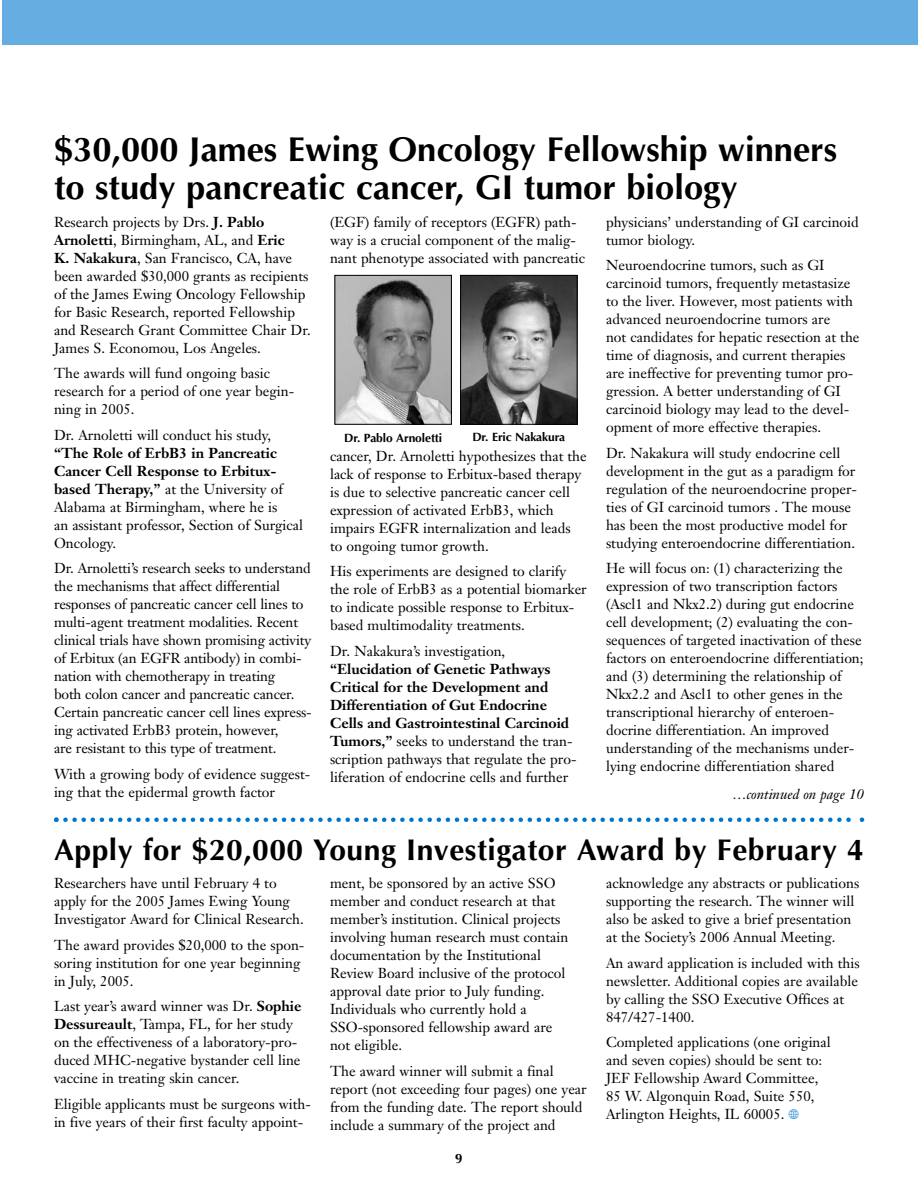
<style>
.page{position:relative;width:918px;height:1188px;background:#fff}
.page>*{position:absolute;margin:0;border:0;box-sizing:border-box;transform-origin:0 0}
.t1{font:700 34.5px/37.5px "Optima";color:#000}
.t2{font:700 30px "Optima";letter-spacing:.015em;color:#000}
.t3{font:14.25px/18px "Janson Text";color:#000}
.t4{font:700 14.25px/18px "Janson Text";color:#000}
.t5{font:italic 14.25px "Janson Text";color:#000}
.t6{font:700 13.5px "Optima";color:#000}
.t7{font:700 12px "Optima";letter-spacing:-.01em;color:#000}
.s1{font-weight:700}
.s2{font-weight:400}
.s3{font-family:"Carta";color:#0077ce}
</style>
<div class="page">
<div style="left:2px;top:0;width:916px;height:45px;background:#66aee2"></div>
<svg style="left:54px;top:818px;width:810px;height:4px"></svg>
<img style="left:336px;top:277px;width:114px;height:146px">
<div style="left:334px;top:275px;width:118px;height:150px;border:1px solid #000"></div>
<img style="left:462px;top:277px;width:114px;height:146px">
<div style="left:460px;top:275px;width:118px;height:150px;border:1px solid #000"></div>
<h1 class="t1" style="left:54px;top:134px;width:785px">$30,000 James Ewing Oncology Fellowship winners to study pancreatic cancer, GI tumor biology</h1>
<p class="t3" style="left:54px;top:214px;width:258px">Research projects by Drs. <span class="s1">J. Pablo Arnoletti</span>, Birmingham, AL, and <span class="s1">Eric<br>K. Nakakura</span>, San Francisco, CA, have been awarded $30,000 grants as recipients of the James Ewing Oncology Fellowship for Basic Research, reported Fellowship and Research Grant Committee Chair Dr.<br>James S. Economou, Los Angeles.</p>
<p class="t3" style="left:54px;top:366px;width:242px">The awards will fund ongoing basic research for a period of one year begin&shy;ning in 2005.</p>
<p class="t3" style="left:54px;top:427px;width:219px">Dr. Arnoletti will conduct his study,</p>
<p class="t3" style="left:54px;top:445px;width:251px"><span class="s1">“The Role of ErbB3 in Pancreatic<br>Cancer Cell Response to Erbitux&shy;based Therapy,”</span> at the University of<br>Alabama at Birmingham, where he is<br>an assistant professor, Section of Surgical<br>Oncology.</p>
<p class="t3" style="left:54px;top:561px;width:259px">Dr. Arnoletti’s research seeks to understand the mechanisms that affect differential responses of pancreatic cancer cell lines to multi-agent treatment modalities. Recent clinical trials have shown promising activity of Erbitux (an EGFR antibody) in combi&shy;nation with chemotherapy in treating<br>both colon cancer and pancreatic cancer.<br>Certain pancreatic cancer cell lines express&shy;ing activated ErbB3 protein, however,<br>are resistant to this type of treatment.</p>
<p class="t3" style="left:54px;top:766px;width:258px">With a growing body of evidence suggest&shy;ing that the epidermal growth factor</p>
<p class="t3" style="left:330px;top:214px;width:257px">(EGF) family of receptors (EGFR) path&shy;way is a crucial component of the malig&shy;nant phenotype associated with pancreatic</p>
<p class="t7" style="left:344px;top:433px;width:99px">Dr. Pablo Arnoletti</p>
<p class="t7" style="left:472px;top:432px;width:94px">Dr. Eric Nakakura</p>
<p class="t3" style="left:330px;top:448px;width:258px">cancer, Dr. Arnoletti hypothesizes that the lack of response to Erbitux-based therapy is due to selective pancreatic cancer cell expression of activated ErbB3, which impairs EGFR internalization and leads<br>to ongoing tumor growth.</p>
<p class="t3" style="left:330px;top:564px;width:258px">His experiments are designed to clarify the role of ErbB3 as a potential biomarker to indicate possible response to Erbitux&shy;based multimodality treatments.</p>
<p class="t3" style="left:330px;top:643px;width:177px">Dr. Nakakura’s investigation,</p>
<p class="t4" style="left:330px;top:661px;width:248px">“Elucidation of Genetic Pathways Critical for the Development and Differentiation of Gut Endocrine Cells and Gastrointestinal Carcinoid Tumors,” <span class="s2">seeks to understand the tran&shy;scription pathways that regulate the pro&shy;liferation of endocrine cells and further</span></p>
<p class="t3" style="left:606px;top:214px;width:254px">physicians’ understanding of GI carcinoid tumor biology.</p>
<p class="t3" style="left:606px;top:258px;width:255px">Neuroendocrine tumors, such as GI carcinoid tumors, frequently metastasize to the liver. However, most patients with advanced neuroendocrine tumors are<br>not candidates for hepatic resection at the time of diagnosis, and current therapies are ineffective for preventing tumor pro&shy;gression. A better understanding of GI carcinoid biology may lead to the devel&shy;opment of more effective therapies.</p>
<p class="t3" style="left:606px;top:445px;width:253px">Dr. Nakakura will study endocrine cell development in the gut as a paradigm for regulation of the neuroendocrine proper&shy;ties of GI carcinoid tumors . The mouse has been the most productive model for studying enteroendocrine differentiation.</p>
<p class="t3" style="left:606px;top:561px;width:259px">He will focus on: (1) characterizing the expression of two transcription factors (Ascl1 and Nkx2.2) during gut endocrine cell development; (2) evaluating the con&shy;sequences of targeted inactivation of these factors on enteroendocrine differentiation; and (3) determining the relationship of Nkx2.2 and Ascl1 to other genes in the transcriptional hierarchy of enteroen&shy;docrine differentiation. An improved understanding of the mechanisms under&shy;lying endocrine differentiation shared</p>
<p class="t5" style="left:733px;top:789px;width:133px">…continued on page 10</p>
<h2 class="t2" style="left:54px;top:837px;width:811px">Apply for $20,000 Young Investigator Award by February 4</h2>
<p class="t3" style="left:54px;top:876px;width:251px">Researchers have until February 4 to apply for the 2005 James Ewing Young<br>Investigator Award for Clinical Research.</p>
<p class="t3" style="left:54px;top:937px;width:252px">The award provides $20,000 to the spon&shy;soring institution for one year beginning in July, 2005.</p>
<p class="t3" style="left:54px;top:999px;width:249px">Last year’s award winner was Dr. <span class="s1">Sophie Dessureault</span>, Tampa, FL, for her study on the effectiveness of a laboratory-pro&shy;duced MHC-negative bystander cell line vaccine in treating skin cancer.</p>
<p class="t3" style="left:54px;top:1096px;width:258px">Eligible applicants must be surgeons with&shy;in five years of their first faculty appoint-</p>
<p class="t3" style="left:330px;top:876px;width:240px">ment, be sponsored by an active SSO member and conduct research at that member’s institution. Clinical projects involving human research must contain documentation by the Institutional Review Board inclusive of the protocol approval date prior to July funding.<br>Individuals who currently hold a SSO-sponsored fellowship award are not eligible.</p>
<p class="t3" style="left:330px;top:1063px;width:258px">The award winner will submit a final report (not exceeding four pages) one year from the funding date. The report should include a summary of the project and</p>
<p class="t6" style="left:455px;top:1153px;width:9px">9</p>
<p class="t3" style="left:606px;top:876px;width:255px">acknowledge any abstracts or publications supporting the research. The winner will also be asked to give a brief presentation at the Society’s 2006 Annual Meeting.</p>
<p class="t3" style="left:606px;top:955px;width:255px">An award application is included with this newsletter. Additional copies are available by calling the SSO Executive Offices at 847/427-1400.</p>
<p class="t3" style="left:606px;top:1035px;width:226px">Completed applications (one original and seven copies) should be sent to:<br>JEF Fellowship Award Committee, 85 W. Algonquin Road, Suite 550, Arlington Heights, IL 60005. <span class="s3">-</span></p>
</div>
